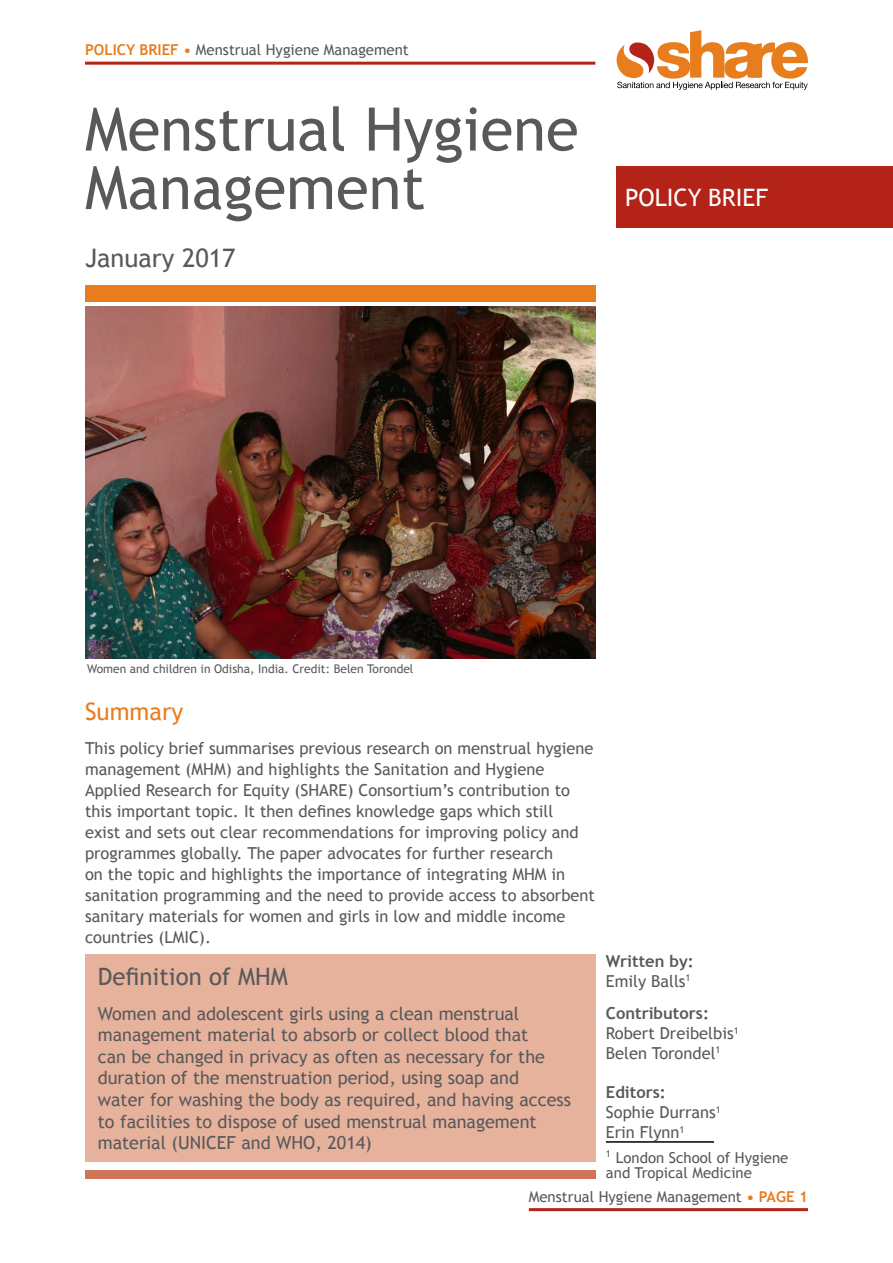
<style>
.page{position:relative;width:893px;height:1263px;background:#fff}
.page>*{position:absolute;margin:0;border:0;box-sizing:border-box;transform-origin:0 0}
.t1{font:60px/58.5px "Trebuchet MS";color:#58595b}
.t2{font:25.5px "Trebuchet MS";color:#58595b}
.t3{font:24px "Trebuchet MS";color:#58595b}
.t4{font:24px "Trebuchet MS";color:#fff}
.t5{font:24px "Trebuchet MS";color:#e87d1e}
.t6{font:18px/21.6px "Trebuchet MS";color:#58595b}
.t7{font:16.5px/21px "Trebuchet MS";color:#58595b}
.t8{font:700 16.5px/19.8px "Trebuchet MS";color:#58595b}
.t9{font:15px/15px "Trebuchet MS";color:#58595b}
.t10{font:12px "Trebuchet MS";color:#58595b}
.s1{font-weight:700;color:#e87d1e}
.s2{font-weight:400}
.s3{font-weight:700}
</style>
<div class="page">
<hr style="left:529px;top:1208px;width:279px;height:3px;background:#b32317">
<svg style="left:617px;top:30px;width:191px;height:60px"></svg>
<hr style="left:85px;top:62px;width:510px;height:3px;background:#b32317">
<div style="left:617px;top:166px;width:276px;height:61px;background:#b32317"></div>
<hr style="left:606px;top:1141px;width:108px;height:2px;background:#000">
<div style="left:85px;top:285px;width:510px;height:16px;background:#e87d1e"></div>
<div style="left:85px;top:955px;width:510px;height:207px;background:#e6b29c"></div>
<div style="left:85px;top:1170px;width:510px;height:9px;background:#d07558"></div>
<img style="left:85px;top:306px;width:510px;height:352px">
<p class="t9" style="left:85px;top:43px;width:325px"><span class="s1">POLICY BRIEF •</span> Menstrual Hygiene Management</p>
<h1 class="t1" style="left:85px;top:101px;width:495px">Menstrual Hygiene<br>Management</h1>
<h2 class="t2" style="left:85px;top:243px;width:152px">January 2017</h2>
<h3 class="t4" style="left:625px;top:183px;width:144px">POLICY BRIEF</h3>
<p class="t10" style="left:87px;top:662px;width:328px">Women and children in Odisha, India. Credit: Belen Torondel</p>
<h3 class="t5" style="left:85px;top:697px;width:100px">Summary</h3>
<p class="t7" style="left:85px;top:738px;width:511px">This policy brief summarises previous research on menstrual hygiene management (MHM) and highlights the Sanitation and Hygiene Applied Research for Equity (SHARE) Consortium’s contribution to this important topic. It then defines knowledge gaps which still<br>exist and sets out clear recommendations for improving policy and programmes globally. The paper advocates for further research<br>on the topic and highlights the importance of integrating MHM in sanitation programming and the need to provide access to absorbent sanitary materials for women and girls in low and middle income countries (LMIC).</p>
<h3 class="t3" style="left:98px;top:962px;width:191px">Definition of MHM</h3>
<p class="t6" style="left:98px;top:1002px;width:475px">Women and adolescent girls using a clean menstrual management material to absorb or collect blood that<br>can be changed in privacy as often as necessary for the duration of the menstruation period, using soap and<br>water for washing the body as required, and having access to facilities to dispose of used menstrual management material (UNICEF and WHO, 2014)</p>
<p class="t8" style="left:606px;top:951px;width:89px">Written by:<br><span class="s2">Emily Balls</span><sup>1</sup></p>
<p class="t7" style="left:606px;top:1004px;width:134px;line-height:19.8px"><span class="s3">Contributors:<br></span>Robert Dreibelbis<sup>1<br></sup>Belen Torondel<sup>1</sup></p>
<p class="t7" style="left:606px;top:1083px;width:117px;line-height:19.8px"><span class="s3">Editors:<br></span>Sophie Durrans<sup>1<br></sup>Erin Flynn<sup>1</sup></p>
<p class="t9" style="left:606px;top:1150px;width:184px"><sup>1</sup> London School of Hygiene and Tropical Medicine</p>
<p class="t9" style="left:529px;top:1189px;width:281px">Menstrual Hygiene Management <span class="s1">• PAGE 1</span></p>
</div>
